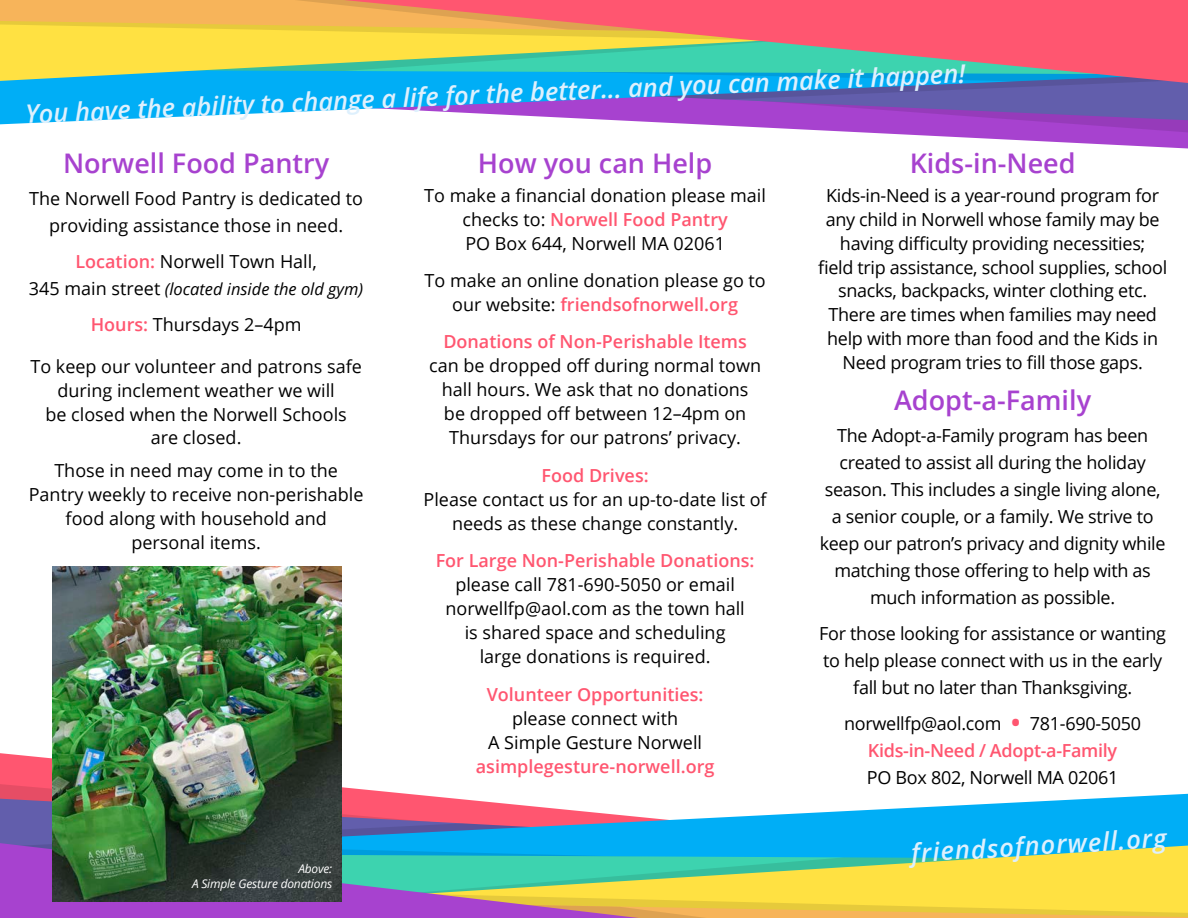
<style>
.page{position:relative;width:1188px;height:918px;background:#fff}
.page>*{position:absolute;margin:0;border:0;box-sizing:border-box;transform-origin:0 0}
.t1{font:600 27px "Open Sans";color:#a742cf}
.t2{font:italic 600 25.5px "Open Sans";color:#def0fd}
.t3{font:18px/24px "Open Sans";color:#000;text-align:center}
.t4{font:600 18px "Open Sans";color:#ff5670}
.t5{font:italic 16.5px "Open Sans";color:#000}
.t6{font:italic 12px/15px "Open Sans";letter-spacing:-.015em;color:#fff;text-align:right}
.s1{font-weight:600;color:#ff5670}
.s2{font-style:normal;font-size:18px}
.s3{font-size:31.5px;color:#ff5670}
</style>
<div class="page">
<svg style="left:0;top:753px;width:1188px;height:41px"></svg>
<svg style="left:0;top:780px;width:783px;height:14px"></svg>
<svg style="left:0;top:794px;width:1188px;height:42px"></svg>
<svg style="left:0;top:836px;width:1188px;height:82px;background:#95b293"></svg>
<svg style="left:0;top:124px;width:1188px;height:24px"></svg>
<svg style="left:405px;top:124px;width:783px;height:12px"></svg>
<svg style="left:0;top:89px;width:1188px;height:35px;background:#6586d9"></svg>
<svg style="left:0;top:0;width:1188px;height:89px;background:#b79e7f"></svg>
<img style="left:52px;top:566px;width:290px;height:336px">
<h2 class="t2" style="left:25px;top:93px;width:942px;rotate:-2deg">You have the ability to change a life for the better... and you can make it happen!</h2>
<h1 class="t1" style="left:63px;top:145px;width:268px">Norwell Food Pantry</h1>
<p class="t3" style="left:29px;top:184px;width:336px;line-height:27px">The Norwell Food Pantry is dedicated to providing assistance those in need.</p>
<p class="t3" style="left:76px;top:249px;width:243px"><span class="s1">Location:</span> Norwell Town Hall,</p>
<p class="t5" style="left:29px;top:277px;width:336px"><span class="s2">345 main street</span> (located inside the old gym)</p>
<p class="t3" style="left:91px;top:312px;width:212px"><span class="s1">Hours:</span> Thursdays 2–4pm</p>
<p class="t3" style="left:30px;top:354px;width:333px">To keep our volunteer and patrons safe during inclement weather we will<br>be closed when the Norwell Schools are closed.</p>
<p class="t3" style="left:29px;top:458px;width:336px">Those in need may come in to the<br>Pantry weekly to receive non-perishable food along with household and personal items.</p>
<p class="t6" style="left:192px;top:861px;width:142px">Above:<br>A Simple Gesture donations</p>
<h1 class="t1" style="left:478px;top:145px;width:236px">How you can Help</h1>
<p class="t3" style="left:424px;top:183px;width:343px">To make a financial donation please mail checks to: <span class="s1">Norwell Food Pantry<br></span>PO Box 644, Norwell MA 02061</p>
<p class="t3" style="left:425px;top:268px;width:343px">To make an online donation please go to our website: <span class="s1">friendsofnorwell.org</span></p>
<p class="t4" style="left:443px;top:330px;width:305px">Donations of Non-Perishable Items</p>
<p class="t3" style="left:429px;top:353px;width:334px">can be dropped off during normal town hall hours. We ask that no donations be dropped off between 12–4pm on Thursdays for our patrons’ privacy.</p>
<p class="t4" style="left:542px;top:463px;width:109px">Food Drives:</p>
<p class="t3" style="left:424px;top:487px;width:345px">Please contact us for an up-to-date list of needs as these change constantly.</p>
<p class="t4" style="left:436px;top:549px;width:320px">For Large Non-Perishable Donations:</p>
<p class="t3" style="left:445px;top:572px;width:301px">please call 781-690-5050 or email norwellfp@aol.com as the town hall is shared space and scheduling large donations is required.</p>
<p class="t4" style="left:487px;top:682px;width:218px">Volunteer Opportunities:</p>
<p class="t3" style="left:488px;top:706px;width:215px">please connect with<br>A Simple Gesture Norwell</p>
<p class="t4" style="left:476px;top:754px;width:240px">asimplegesture-norwell.org</p>
<h1 class="t1" style="left:910px;top:145px;width:167px">Kids-in-Need</h1>
<p class="t3" style="left:818px;top:183px;width:351px">Kids-in-Need is a year-round program for any child in Norwell whose family may be having difficulty providing necessities;<br>field trip assistance, school supplies, school snacks, backpacks, winter clothing etc.<br>There are times when families may need help with more than food and the Kids in Need program tries to fill those gaps.</p>
<h1 class="t1" style="left:894px;top:382px;width:199px">Adopt-a-Family</h1>
<p class="t3" style="left:820px;top:421px;width:347px;line-height:27px">The Adopt-a-Family program has been created to assist all during the holiday season. This includes a single living alone, a senior couple, or a family. We strive to keep our patron’s privacy and dignity while matching those offering to help with as much information as possible.</p>
<p class="t3" style="left:819px;top:619px;width:348px;line-height:27px">For those looking for assistance or wanting to help please connect with us in the early fall but no later than Thanksgiving.</p>
<p class="t3" style="left:844px;top:709px;width:298px;line-height:27px">norwellfp@aol.com <span class="s3">•</span> 781-690-5050<br><span class="s1">Kids-in-Need / Adopt-a-Family</span></p>
<p class="t3" style="left:867px;top:765px;width:253px">PO Box 802, Norwell MA 02061</p>
<h2 class="t2" style="left:910px;top:835px;width:257px;rotate:-3deg">friendsofnorwell.org</h2>
</div>
